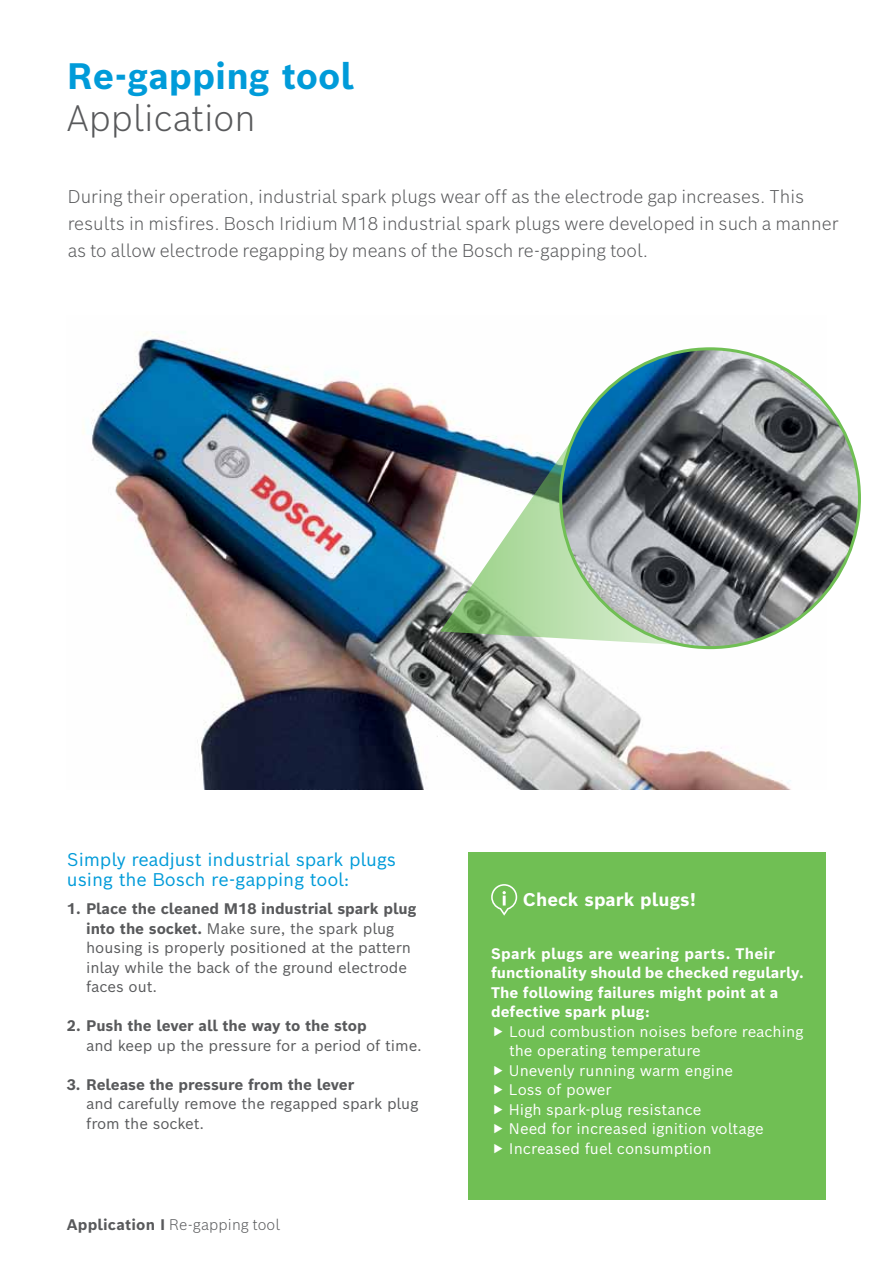
<style>
.page{position:relative;width:893px;height:1263px;background:#fff}
.page>*{position:absolute;margin:0;border:0;box-sizing:border-box;transform-origin:0 0}
.t1{font:700 36px "Bosch Sans";color:#009bd9}
.t2{font:300 36px "Bosch Sans";color:#58595b}
.t3{font:300 18px/27px "Bosch Sans";color:#58595b}
.t4{font:18px/19.5px "Bosch Sans";letter-spacing:-.005em;color:#009bd9}
.t5{font:700 18px "Bosch Sans";color:#fff}
.t6{font:15px/19.5px "Bosch Sans";letter-spacing:-.005em;color:#58595b}
.t7{font:15px/19.5px "Bosch Sans";color:#fff}
.t8{font:700 15px/19.5px "Bosch Sans";color:#fff}
.t9{font:700 15px "Bosch Sans";letter-spacing:-.005em;color:#58595b}
.t10{font:300 15px "Bosch Sans";letter-spacing:.01em;color:#58595b}
.s1{font-weight:700}
</style>
<div class="page">
<img style="left:83px;top:332px;width:743px;height:457px">
<div style="left:469px;top:852px;width:357px;height:348px;background:#70bf54"></div>
<svg style="left:491px;top:884px;width:26px;height:32px"></svg>
<svg style="left:440px;top:410px;width:238px;height:236px"></svg>
<img style="left:561px;top:349px;width:298px;height:299px;border-radius:149px">
<h1 class="t1" style="left:67px;top:52px;width:288px">Re-gapping tool</h1>
<h1 class="t2" style="left:67px;top:94px;width:190px">Application</h1>
<p class="t3" style="left:68px;top:182px;width:772px">During their operation, industrial spark plugs wear off as the electrode gap increases. This results in misfires. Bosch Iridium M18 industrial spark plugs were developed in such a manner as to allow electrode regapping by means of the Bosch re-gapping tool.</p>
<p class="t4" style="left:67px;top:849px;width:331px">Simply readjust industrial spark plugs using the Bosch re-gapping tool:</p>
<p class="t6" style="left:86px;top:898px;width:332px;text-indent:-19px"><span class="s1">1. Place the cleaned M18 industrial spark plug into the socket.</span> Make sure, the spark plug housing is properly positioned at the pattern inlay while the back of the ground electrode faces out.</p>
<p class="t9" style="left:67px;top:1015px;width:301px">2. Push the lever all the way to the stop</p>
<p class="t6" style="left:86px;top:1035px;width:337px">and keep up the pressure for a period of time.</p>
<p class="t9" style="left:67px;top:1074px;width:289px">3. Release the pressure from the lever</p>
<p class="t6" style="left:86px;top:1093px;width:334px">and carefully remove the regapped spark plug from the socket.</p>
<p class="t10" style="left:67px;top:1214px;width:215px"><span class="s1">Application I</span> Re-gapping tool</p>
<p class="t5" style="left:523px;top:887px;width:175px">Check spark plugs!</p>
<p class="t8" style="left:491px;top:943px;width:314px">Spark plugs are wearing parts. Their functionality should be checked regularly.<br>The following failures might point at a defective spark plug:</p>
<p class="t7" style="left:509px;top:1021px;width:296px">Loud combustion noises before reaching the operating temperature<br>Unevenly running warm engine<br>Loss of power<br>High spark-plug resistance<br>Need for increased ignition voltage<br>Increased fuel consumption</p>
</div>
